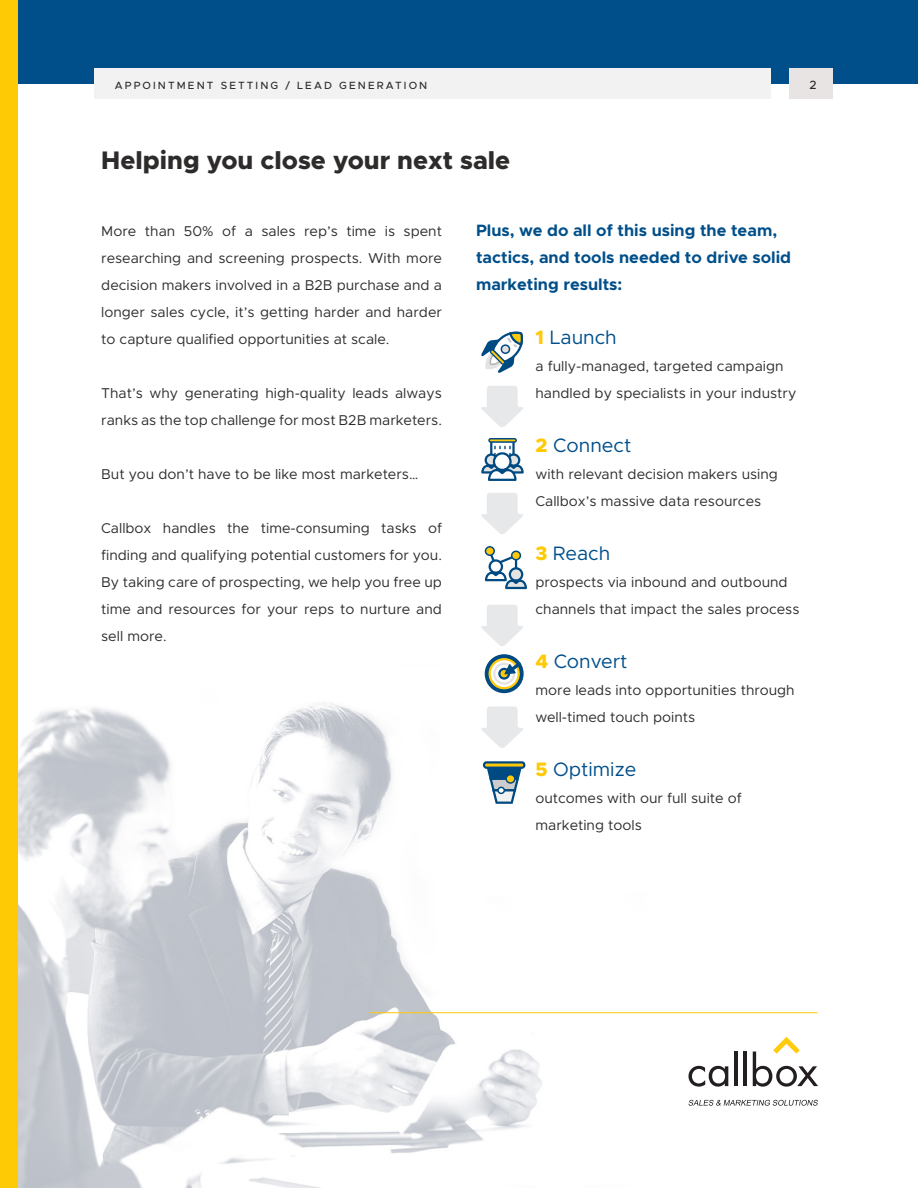
<style>
.page{position:relative;width:918px;height:1188px;background:#fff}
.page>*{position:absolute;margin:0;border:0;box-sizing:border-box;transform-origin:0 0}
.t1{font:800 25.5px "Metropolis";color:#2e2b2b}
.t2{font:19.5px "Metropolis";color:#004f8a}
.t3{font:700 16.5px/27px "Metropolis";color:#004f8a}
.t4{font:14.25px/27px "Metropolis";color:#2e2b2b}
.t5{font:500 12px "Metropolis";color:#2e2b2b}
.t6{font:500 10.5px "Metropolis";letter-spacing:.2em;color:#2e2b2b}
.s1{font-weight:800;color:#fec905}
</style>
<div class="page">
<img style="left:18px;top:665px;width:628px;height:523px">
<svg style="left:481px;top:386px;width:42px;height:41px"></svg>
<svg style="left:481px;top:493px;width:42px;height:41px"></svg>
<svg style="left:481px;top:605px;width:42px;height:41px"></svg>
<svg style="left:481px;top:707px;width:43px;height:41px"></svg>
<svg style="left:485px;top:546px;width:42px;height:43px"></svg>
<svg style="left:485px;top:654px;width:39px;height:39px"></svg>
<svg style="left:489px;top:658px;width:32px;height:31px"></svg>
<svg style="left:483px;top:761px;width:42px;height:43px"></svg>
<div style="left:0;top:0;width:918px;height:83px;background:#004f8a"></div>
<div style="left:789px;top:68px;width:43px;height:30px;background:#e9e4e4"></div>
<div style="left:95px;top:68px;width:676px;height:31px;background:#f2f2f2"></div>
<svg style="left:689px;top:1100px;width:129px;height:6px"></svg>
<svg style="left:689px;top:1066px;width:39px;height:21px"></svg>
<hr style="left:734px;top:1052px;width:4px;height:34px;background:#231f20">
<hr style="left:743px;top:1052px;width:4px;height:34px;background:#231f20">
<svg style="left:753px;top:1037px;width:65px;height:50px"></svg>
<hr style="left:370px;top:1012px;width:448px;height:1px;background:#fec905">
<div style="left:0;top:0;width:18px;height:1188px;background:#fec905"></div>
<svg style="left:481px;top:331px;width:42px;height:42px"></svg>
<svg style="left:481px;top:438px;width:43px;height:43px"></svg>
<p class="t6" style="left:115px;top:79px;width:314px">APPOINTMENT SETTING / LEAD GENERATION</p>
<p class="t5" style="left:810px;top:78px;width:9px">2</p>
<h1 class="t1" style="left:101px;top:144px;width:411px">Helping you close your next sale</h1>
<p class="t4" style="left:101px;top:218px;width:342px;text-align:justify">More than 50% of a sales rep’s time is spent researching and screening prospects. With more decision makers involved in a B2B purchase and a longer sales cycle, it’s getting harder and harder to capture qualified opportunities at scale.</p>
<p class="t4" style="left:101px;top:380px;width:342px">That’s why generating high-quality leads always ranks as the top challenge for most B2B marketers.</p>
<p class="t4" style="left:101px;top:461px;width:319px">But you don’t have to be like most marketers…</p>
<p class="t4" style="left:101px;top:515px;width:342px;text-align:justify">Callbox handles the time-consuming tasks of finding and qualifying potential customers for you.<br>By taking care of prospecting, we help you free up time and resources for your reps to nurture and sell more.</p>
<p class="t3" style="left:476px;top:217px;width:317px">Plus, we do all of this using the team, tactics, and tools needed to drive solid marketing results:</p>
<h2 class="t2" style="left:536px;top:325px;width:83px"><span class="s1">1</span> Launch</h2>
<p class="t4" style="left:536px;top:353px;width:262px">a fully-managed, targeted campaign handled by specialists in your industry</p>
<h2 class="t2" style="left:536px;top:433px;width:97px"><span class="s1">2</span> Connect</h2>
<p class="t4" style="left:536px;top:461px;width:244px">with relevant decision makers using<br>Callbox’s massive data resources</p>
<h2 class="t2" style="left:536px;top:541px;width:76px"><span class="s1">3</span> Reach</h2>
<p class="t4" style="left:536px;top:569px;width:265px">prospects via inbound and outbound channels that impact the sales process</p>
<h2 class="t2" style="left:536px;top:649px;width:93px"><span class="s1">4</span> Convert</h2>
<p class="t4" style="left:536px;top:677px;width:261px">more leads into opportunities through well-timed touch points</p>
<h2 class="t2" style="left:536px;top:757px;width:102px"><span class="s1">5</span> Optimize</h2>
<p class="t4" style="left:536px;top:785px;width:208px">outcomes with our full suite of marketing tools</p>
</div>
